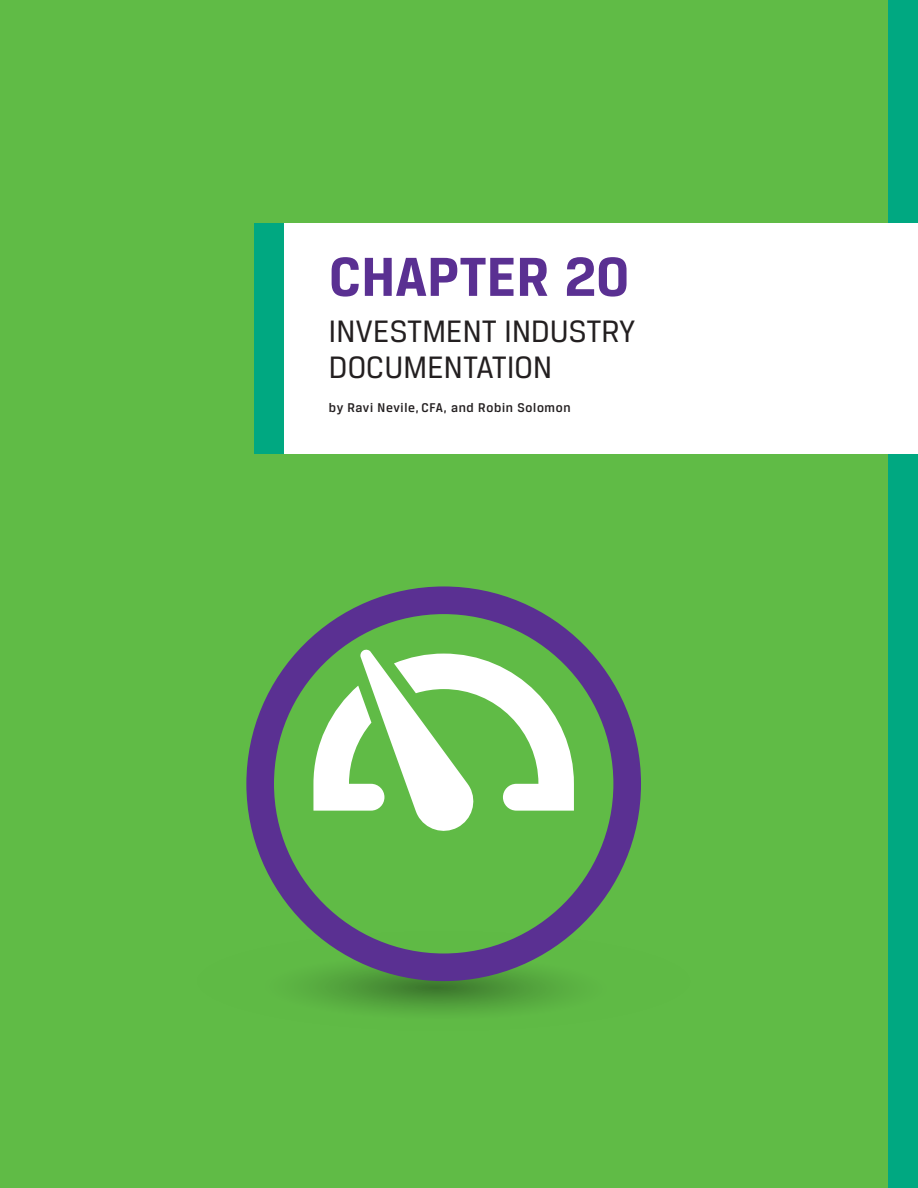
<style>
.page{position:relative;width:918px;height:1188px;background:#60bb46}
.page>*{position:absolute;margin:0;border:0;box-sizing:border-box;transform-origin:0 0}
.READING_LABEL{font:700 58.5px "CFA Breuer Text";letter-spacing:.005em;color:#5a3092}
.READING_TITLE{font:33px/36px "CFA Breuer Text";letter-spacing:.005em;color:#231f20}
.READING_AU{font:500 13.5px "CFA Breuer Text";letter-spacing:.05em;color:#231f20}
</style>
<div class="page">
<div style="left:888px;top:0;width:30px;height:1188px;background:#00a881"></div>
<svg style="left:300px;top:981px;width:272px;height:33px"></svg>
<svg style="left:246px;top:586px;width:395px;height:395px"></svg>
<div style="left:284px;top:223px;width:634px;height:231px;background:#fff"></div>
<div style="left:255px;top:223px;width:29px;height:231px;background:#00a881"></div>
<p class="READING_LABEL" style="left:329px;top:244px;width:301px">CHAPTER 20</p>
<p class="READING_TITLE" style="left:329px;top:312px;width:308px">INVESTMENT INDUSTRY<br>DOCUMENTATION</p>
<p class="READING_AU" style="left:329px;top:400px;width:243px">by Ravi Nevile, CFA, and Robin Solomon</p>
</div>
